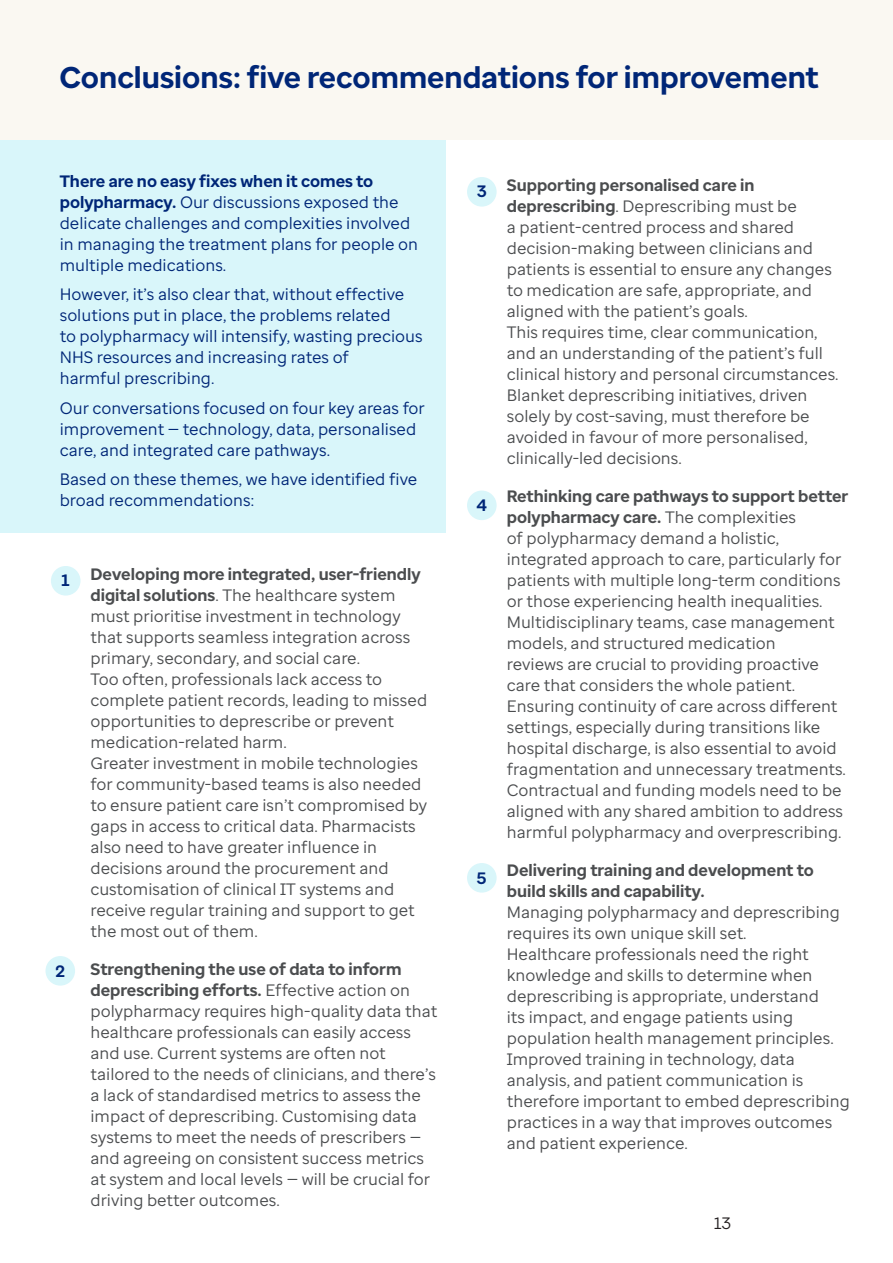
<style>
.page{position:relative;width:893px;height:1263px;background:#fff}
.page>*{position:absolute;margin:0;border:0;box-sizing:border-box;transform-origin:0 0}
.Page_title{font:700 30px "Enterprise Sans";color:#002677}
.t1{font:16.5px/21px "Enterprise Sans";color:#4b4d4f}
.BODY_TEXT{font:16.5px/21px "Enterprise Sans";color:#002677}
.t2{font:700 16.5px "Enterprise Sans";color:#002677}
.t3{font:16.5px "Enterprise Sans";color:#231f20}
.s1{font-weight:700}
.s2{font-weight:700;color:#fff}
</style>
<div class="page">
<div style="left:0;top:136px;width:446px;height:397px;background:#d9f6fa"></div>
<div style="left:0;top:0;width:893px;height:139px;background:#faf8f2"></div>
<div style="left:51px;top:566px;width:29px;height:30px;background:#d9f6fa;border-radius:50%"></div>
<div style="left:46px;top:956px;width:29px;height:30px;background:#d9f6fa;border-radius:50%"></div>
<div style="left:467px;top:177px;width:30px;height:30px;background:#d9f6fa;border-radius:50%"></div>
<div style="left:467px;top:490px;width:30px;height:30px;background:#d9f6fa;border-radius:50%"></div>
<div style="left:467px;top:863px;width:30px;height:30px;background:#d9f6fa;border-radius:50%"></div>
<h2 class="Page_title" style="left:60px;top:58px;width:761px">Conclusions: five recommendations for improvement</h2>
<p class="BODY_TEXT" style="left:60px;top:170px;width:360px"><span class="s1">There are no easy fixes when it comes to polypharmacy.</span> Our discussions exposed the delicate challenges and complexities involved in managing the treatment plans for people on multiple medications.</p>
<p class="BODY_TEXT" style="left:60px;top:284px;width:364px">However, it’s also clear that, without effective solutions put in place, the problems related<br>to polypharmacy will intensify, wasting precious NHS resources and increasing rates of<br>harmful prescribing.</p>
<p class="BODY_TEXT" style="left:60px;top:397px;width:367px">Our conversations focused on four key areas for improvement — technology, data, personalised care, and integrated care pathways.</p>
<p class="BODY_TEXT" style="left:60px;top:469px;width:359px">Based on these themes, we have identified five broad recommendations:</p>
<p class="t1" style="left:90px;top:563px;width:338px;text-indent:-30px"><span class="s2">1.</span> <span class="s1">Developing more integrated, user-friendly digital solutions</span>. The healthcare system must prioritise investment in technology that supports seamless integration across primary, secondary, and social care.<br>Too often, professionals lack access to complete patient records, leading to missed opportunities to deprescribe or prevent medication-related harm.<br>Greater investment in mobile technologies for community-based teams is also needed to ensure patient care isn’t compromised by gaps in access to critical data. Pharmacists also need to have greater influence in decisions around the procurement and customisation of clinical IT systems and receive regular training and support to get the most out of them.</p>
<p class="t1" style="left:90px;top:958px;width:348px;text-indent:-30px"><span class="s2">2.</span> <span class="s1">Strengthening the use of data to inform deprescribing efforts.</span> Effective action on polypharmacy requires high-quality data that healthcare professionals can easily access and use. Current systems are often not tailored to the needs of clinicians, and there’s a lack of standardised metrics to assess the impact of deprescribing. Customising data systems to meet the needs of prescribers — and agreeing on consistent success metrics at system and local levels — will be crucial for driving better outcomes.</p>
<p class="t2" style="left:62px;top:570px;width:10px">1</p>
<p class="t2" style="left:56px;top:960px;width:11px">2</p>
<p class="t1" style="left:507px;top:174px;width:333px;text-indent:-30px"><span class="s2">3.</span> <span class="s1">Supporting personalised care in deprescribing</span>. Deprescribing must be<br>a patient-centred process and shared decision-making between clinicians and patients is essential to ensure any changes to medication are safe, appropriate, and aligned with the patient’s goals.<br>This requires time, clear communication, and an understanding of the patient’s full clinical history and personal circumstances.<br>Blanket deprescribing initiatives, driven solely by cost-saving, must therefore be avoided in favour of more personalised, clinically-led decisions.</p>
<p class="t1" style="left:507px;top:485px;width:343px;text-indent:-30px"><span class="s2">4.</span> <span class="s1">Rethinking care pathways to support better polypharmacy care.</span> The complexities<br>of polypharmacy demand a holistic, integrated approach to care, particularly for patients with multiple long-term conditions or those experiencing health inequalities.<br>Multidisciplinary teams, case management models, and structured medication<br>reviews are crucial to providing proactive care that considers the whole patient.<br>Ensuring continuity of care across different settings, especially during transitions like hospital discharge, is also essential to avoid fragmentation and unnecessary treatments.<br>Contractual and funding models need to be aligned with any shared ambition to address harmful polypharmacy and overprescribing.</p>
<p class="t1" style="left:507px;top:859px;width:344px;text-indent:-30px"><span class="s2">5.</span> <span class="s1">Delivering training and development to build skills and capability.<br></span>Managing polypharmacy and deprescribing requires its own unique skill set.<br>Healthcare professionals need the right knowledge and skills to determine when deprescribing is appropriate, understand<br>its impact, and engage patients using population health management principles.<br>Improved training in technology, data analysis, and patient communication is therefore important to embed deprescribing practices in a way that improves outcomes and patient experience.</p>
<p class="t2" style="left:477px;top:181px;width:11px">3</p>
<p class="t2" style="left:477px;top:494px;width:12px">4</p>
<p class="t2" style="left:477px;top:867px;width:11px">5</p>
<p class="t3" style="left:714px;top:1212px;width:19px">13</p>
</div>
